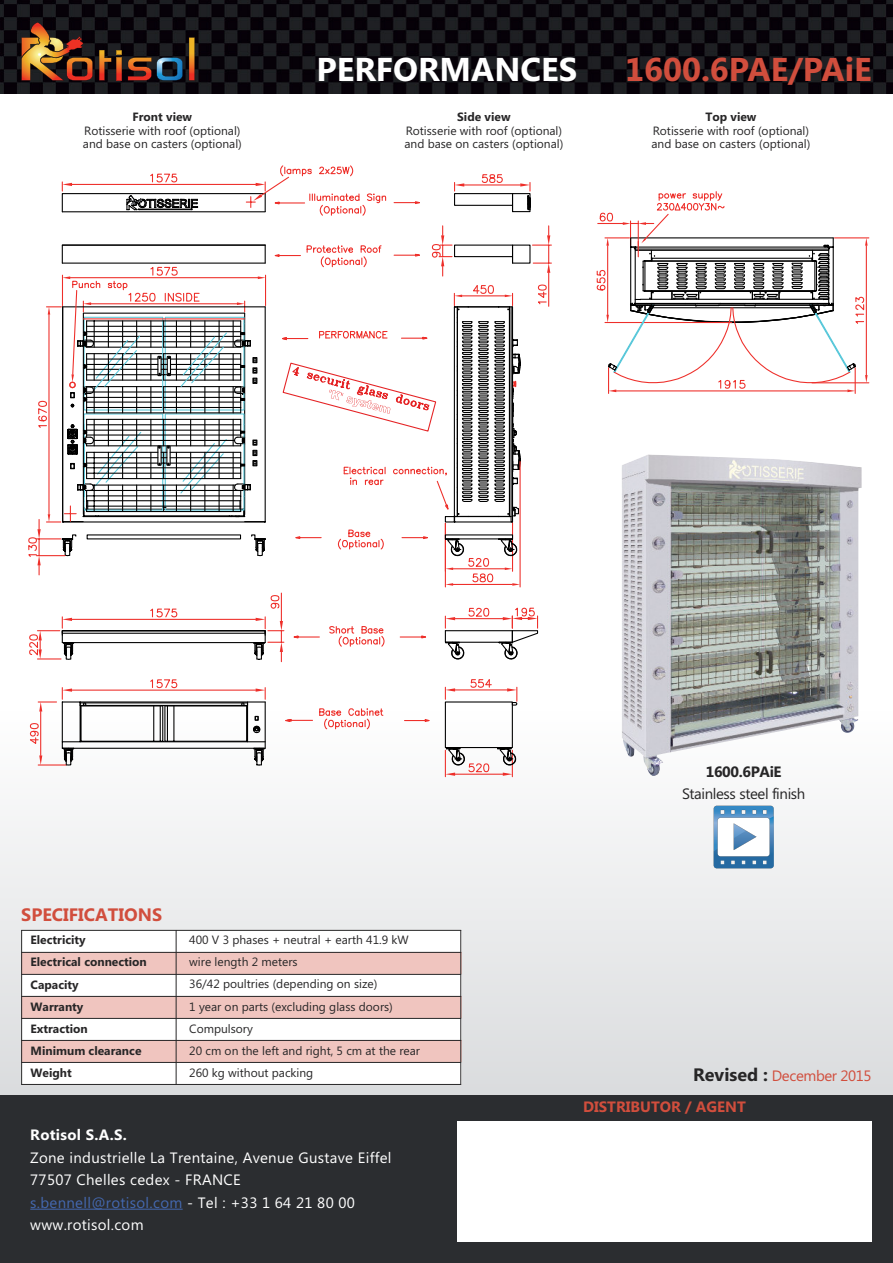
<style>
.page{position:relative;width:893px;height:1263px;background:#fff}
.page>*{position:absolute;margin:0;border:0;box-sizing:border-box;transform-origin:0 0}
.t1{font:700 33px "Microsoft Tai Le";color:#d14e3d}
.t2{font:700 33px "Microsoft Tai Le";color:#fff}
.t3{font:700 18px "Microsoft Tai Le";color:#d14e3d}
.t4{font:15px/22.5px "Microsoft Tai Le";letter-spacing:.02em;color:#fff}
.t5{font:700 15px/31px "Microsoft Tai Le";color:#d14e3d}
.t6{font:15px "Microsoft Tai Le";letter-spacing:-.025em;color:#272627}
.t7{font:700 15px "Microsoft Tai Le";letter-spacing:.02em;color:#fff}
.t8{font:700 15px "Microsoft Tai Le";letter-spacing:-.025em;color:#272627}
.t9{font:12px/13.5px "Microsoft Tai Le";color:#272627}
.t10{font:700 12px "Microsoft Tai Le";color:#272627}
.s1{color:#4468af}
.s2{font-size:18px;color:#272627}
.s3{font-weight:400}
</style>
<div class="page">
<div style="left:0;top:706px;width:893px;height:389px;background:linear-gradient(to bottom,#fff,#dadcde)"></div>
<img style="left:0;top:0;width:893px;height:94px">
<svg style="left:189px;top:37px;width:6px;height:44px"></svg>
<svg style="left:128px;top:57px;width:55px;height:24px"></svg>
<svg style="left:99px;top:50px;width:23px;height:31px"></svg>
<svg style="left:21px;top:22px;width:72px;height:59px;background:#724524"></svg>
<svg style="left:393px;top:201px;width:27px;height:3px"></svg>
<hr style="left:464px;top:184px;width:56px;height:1px;background:#ee2f2a">
<svg style="left:520px;top:182px;width:11px;height:30px"></svg>
<svg style="left:454px;top:174px;width:60px;height:39px"></svg>
<div style="left:512px;top:193px;width:18px;height:19px;border:1px solid #000"></div>
<svg style="left:61px;top:165px;width:326px;height:51px"></svg>
<svg style="left:28px;top:226px;width:523px;height:551px"></svg>
<hr style="left:834px;top:237px;width:35px;height:1px;background:#ee2f2a">
<hr style="left:812px;top:382px;width:57px;height:1px;background:#ee2f2a">
<svg style="left:596px;top:191px;width:272px;height:202px"></svg>
<div style="left:0;top:1095px;width:893px;height:168px;background:#2b2d30"></div>
<hr style="left:30px;top:1209px;width:153px;height:1px;background:#4468af">
<div style="left:457px;top:1121px;width:415px;height:121px;background:#fff"></div>
<svg style="left:714px;top:806px;width:60px;height:62px"></svg>
<img style="left:622px;top:454px;width:240px;height:322px">
<div style="left:21px;top:930px;width:155px;height:22px;background:#fff"></div>
<div style="left:176px;top:930px;width:285px;height:22px;background:#fff"></div>
<div style="left:21px;top:952px;width:155px;height:22px;background:#f0c5bf"></div>
<div style="left:176px;top:952px;width:285px;height:22px;background:#f0c5bf"></div>
<div style="left:21px;top:974px;width:155px;height:22px;background:#fff"></div>
<div style="left:176px;top:974px;width:285px;height:22px;background:#fff"></div>
<div style="left:21px;top:996px;width:155px;height:22px;background:#f0c5bf"></div>
<div style="left:176px;top:996px;width:285px;height:22px;background:#f0c5bf"></div>
<div style="left:21px;top:1018px;width:155px;height:22px;background:#fff"></div>
<div style="left:176px;top:1018px;width:285px;height:22px;background:#fff"></div>
<div style="left:21px;top:1040px;width:155px;height:22px;background:#f0c5bf"></div>
<div style="left:176px;top:1040px;width:285px;height:22px;background:#f0c5bf"></div>
<div style="left:21px;top:1062px;width:155px;height:23px;background:#fff"></div>
<div style="left:176px;top:1062px;width:285px;height:23px;background:#fff"></div>
<hr style="left:21px;top:930px;width:1px;height:155px;background:#272627">
<hr style="left:176px;top:930px;width:1px;height:155px;background:#272627">
<hr style="left:460px;top:930px;width:1px;height:155px;background:#272627">
<hr style="left:21px;top:930px;width:440px;height:1px;background:#272627">
<hr style="left:21px;top:952px;width:440px;height:1px;background:#272627">
<hr style="left:21px;top:974px;width:440px;height:1px;background:#272627">
<hr style="left:21px;top:996px;width:440px;height:1px;background:#272627">
<hr style="left:21px;top:1018px;width:440px;height:1px;background:#272627">
<hr style="left:21px;top:1040px;width:440px;height:1px;background:#272627">
<hr style="left:21px;top:1062px;width:440px;height:1px;background:#272627">
<hr style="left:21px;top:1084px;width:440px;height:1px;background:#272627">
<p class="t10" style="left:133px;top:110px;width:61px">Front view</p>
<p class="t9" style="left:83px;top:124px;width:160px">Rotisserie with roof (optional) and base on casters (optional)</p>
<h1 class="t2" style="left:317px;top:50px;width:262px">PERFORMANCES</h1>
<h1 class="t1" style="left:625px;top:50px;width:248px">1600.6PAE/PAiE</h1>
<p class="t10" style="left:457px;top:110px;width:55px">Side view</p>
<p class="t9" style="left:404px;top:124px;width:160px">Rotisserie with roof (optional) and base on casters (optional)</p>
<p class="t10" style="left:705px;top:110px;width:53px">Top view</p>
<p class="t9" style="left:651px;top:124px;width:160px">Rotisserie with roof (optional) and base on casters (optional)</p>
<p class="t8" style="left:706px;top:762px;width:77px">1600.6PAiE</p>
<p class="t6" style="left:682px;top:785px;width:125px">Stainless steel finish</p>
<h2 class="t3" style="left:21px;top:904px;width:142px">SPECIFICATIONS</h2>
<p class="t10" style="left:31px;top:933px;width:57px">Electricity</p>
<p class="t9" style="left:189px;top:933px;width:221px">400 V 3 phases + neutral + earth 41.9 kW</p>
<p class="t10" style="left:31px;top:955px;width:118px">Electrical connection</p>
<p class="t9" style="left:189px;top:955px;width:110px">wire length 2 meters</p>
<p class="t10" style="left:31px;top:977px;width:50px">Capacity</p>
<p class="t9" style="left:189px;top:977px;width:190px">36/42 poultries (depending on size)</p>
<p class="t10" style="left:31px;top:999px;width:54px">Warranty</p>
<p class="t9" style="left:189px;top:999px;width:205px">1 year on parts (excluding glass doors)</p>
<p class="t10" style="left:31px;top:1021px;width:59px">Extraction</p>
<p class="t9" style="left:189px;top:1021px;width:65px">Compulsory</p>
<p class="t10" style="left:31px;top:1043px;width:112px">Minimum clearance</p>
<p class="t9" style="left:189px;top:1044px;width:232px">20 cm on the left and right, 5 cm at the rear</p>
<p class="t10" style="left:31px;top:1065px;width:43px">Weight</p>
<p class="t9" style="left:189px;top:1066px;width:126px">260 kg without packing</p>
<p class="t7" style="left:30px;top:1126px;width:98px">Rotisol S.A.S.</p>
<p class="t4" style="left:30px;top:1146px;width:363px">Zone industrielle La Trentaine, Avenue Gustave Eiffel 77507 Chelles cedex - FRANCE <span class="s1">s.bennell@rotisol.com</span> - Tel : +33 1 64 21 80 00 www.rotisol.com</p>
<p class="t5" style="left:583px;top:1060px;width:290px;text-indent:110px"><span class="s2">Revised :</span> <span class="s3">December 2015<br></span>DISTRIBUTOR / AGENT</p>
</div>
